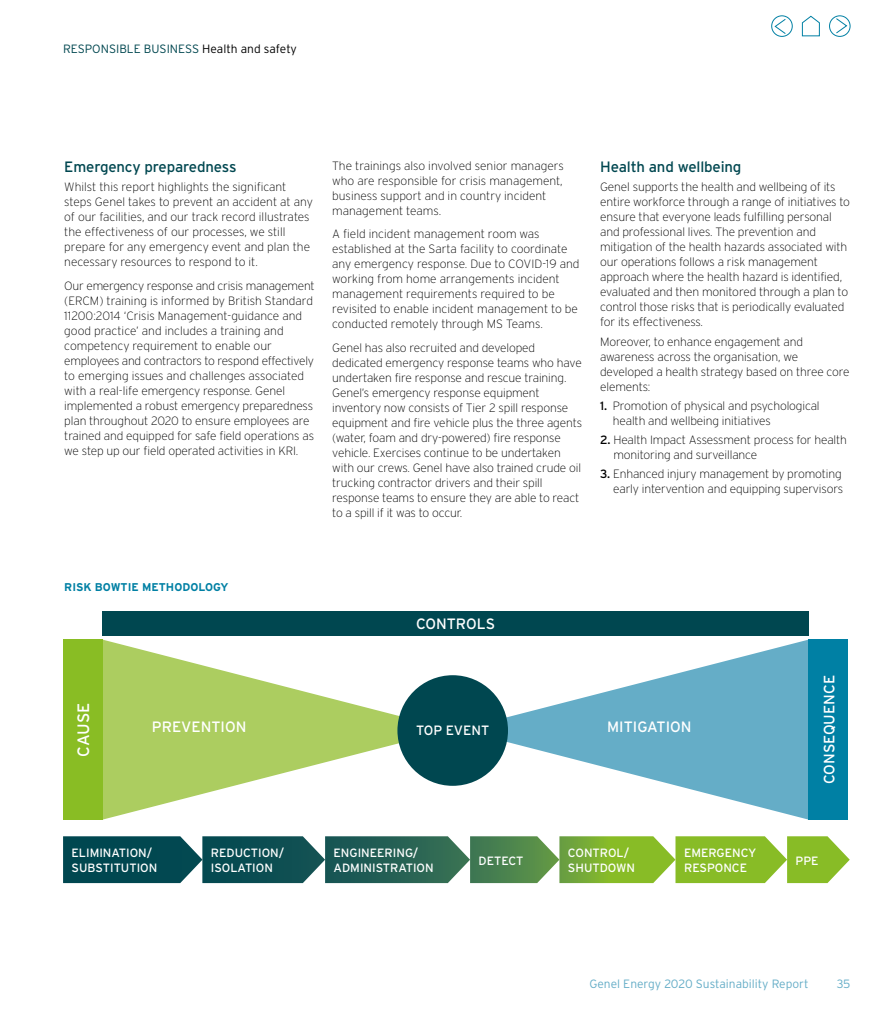
<style>
.page{position:relative;width:893px;height:1021px;background:#fff}
.page>*{position:absolute;margin:0;border:0;box-sizing:border-box;transform-origin:0 0}
.t1{font:16.5px "Interstate";letter-spacing:-.01em;color:#fff}
.t2{font:15px "Interstate";letter-spacing:-.01em;color:#004750}
.t3{font:15px "Interstate";color:#fff}
.t4{font:13.5px "Interstate";color:#fff}
.t5{font:200 12px/15px "Interstate";letter-spacing:-.01em;color:#000}
.t6{font:12px/15px "Interstate";color:#fff}
.t7{font:300 12px "Interstate";color:#65adc7}
.t8{font:300 12px "Interstate";color:#004750}
.t9{font:700 11.25px "Interstate";color:#0080a4}
.s1{color:#000}
.s2{font-weight:400}
</style>
<div class="page">
<svg style="left:63px;top:836px;width:787px;height:47px;background:#558a56"></svg>
<svg style="left:497px;top:639px;width:312px;height:180px;fill:#65adc7"></svg>
<svg style="left:102px;top:639px;width:312px;height:180px;fill:#accd60"></svg>
<div style="left:63px;top:639px;width:39px;height:180px;background:#89bd24"></div>
<div style="left:809px;top:639px;width:39px;height:180px;background:#0080a4"></div>
<div style="left:102px;top:611px;width:707px;height:24px;background:#004750"></div>
<div style="left:397px;top:675px;width:111px;height:110px;background:#004750;border-radius:50%"></div>
<svg style="left:829px;top:16px;width:21px;height:20px"></svg>
<div style="left:829px;top:15px;width:21px;height:22px;border:1px solid #0080a4;border-radius:50%"></div>
<svg style="left:835px;top:18px;width:13px;height:16px"></svg>
<svg style="left:772px;top:16px;width:20px;height:20px"></svg>
<div style="left:771px;top:15px;width:22px;height:22px;border:1px solid #0080a4;border-radius:50%"></div>
<svg style="left:774px;top:18px;width:12px;height:17px"></svg>
<svg style="left:802px;top:15px;width:18px;height:22px"></svg>
<p class="t8" style="left:63px;top:42px;width:235px">RESPONSIBLE BUSINESS <span class="s1">Health and safety</span></p>
<p class="t2" style="left:64px;top:158px;width:174px">Emergency preparedness</p>
<p class="t5" style="left:64px;top:180px;width:250px">Whilst this report highlights the significant steps Genel takes to prevent an accident at any of our facilities, and our track record illustrates the effectiveness of our processes, we still prepare for any emergency event and plan the necessary resources to respond to it.</p>
<p class="t5" style="left:64px;top:278px;width:252px">Our emergency response and crisis management (ERCM) training is informed by British Standard 11200:2014 ‘Crisis Management-guidance and good practice’ and includes a training and competency requirement to enable our employees and contractors to respond effectively to emerging issues and challenges associated with a real-life emergency response. Genel implemented a robust emergency preparedness plan throughout 2020 to ensure employees are trained and equipped for safe field operations as we step up our field operated activities in KRI.</p>
<p class="t5" style="left:332px;top:158px;width:233px">The trainings also involved senior managers who are responsible for crisis management, business support and in country incident management teams.</p>
<p class="t5" style="left:332px;top:226px;width:249px">A field incident management room was established at the Sarta facility to coordinate any emergency response. Due to COVID-19 and working from home arrangements incident management requirements required to be revisited to enable incident management to be conducted remotely through MS Teams.</p>
<p class="t5" style="left:332px;top:340px;width:251px">Genel has also recruited and developed dedicated emergency response teams who have undertaken fire response and rescue training.<br>Genel’s emergency response equipment inventory now consists of Tier 2 spill response equipment and fire vehicle plus the three agents (water, foam and dry-powered) fire response vehicle. Exercises continue to be undertaken with our crews. Genel have also trained crude oil trucking contractor drivers and their spill response teams to ensure they are able to react to a spill if it was to occur.</p>
<p class="t2" style="left:600px;top:158px;width:143px">Health and wellbeing</p>
<p class="t5" style="left:600px;top:180px;width:251px">Genel supports the health and wellbeing of its entire workforce through a range of initiatives to ensure that everyone leads fulfilling personal and professional lives. The prevention and mitigation of the health hazards associated with our operations follows a risk management approach where the health hazard is identified, evaluated and then monitored through a plan to control those risks that is periodically evaluated for its effectiveness.</p>
<p class="t5" style="left:600px;top:334px;width:251px">Moreover, to enhance engagement and awareness across the organisation, we developed a health strategy based on three core elements:</p>
<p class="t5" style="left:613px;top:398px;width:208px;text-indent:-13px"><span class="s2">1.</span> Promotion of physical and psychological health and wellbeing initiatives</p>
<p class="t5" style="left:613px;top:432px;width:235px;text-indent:-13px"><span class="s2">2.</span> Health Impact Assessment process for health monitoring and surveillance</p>
<p class="t5" style="left:600px;top:467px;width:245px;text-align:right"><span class="s2">3.</span> Enhanced injury management by promoting early intervention and equipping supervisors</p>
<p class="t9" style="left:64px;top:581px;width:166px">RISK BOWTIE METHODOLOGY</p>
<p class="t3" style="left:416px;top:615px;width:81px">CONTROLS</p>
<h1 class="t1" style="left:74px;top:756px;width:55px;rotate:-90deg">CAUSE</h1>
<p class="t3" style="left:152px;top:718px;width:96px">PREVENTION</p>
<p class="t4" style="left:416px;top:722px;width:75px">TOP EVENT</p>
<p class="t3" style="left:607px;top:718px;width:86px">MITIGATION</p>
<p class="t3" style="left:821px;top:784px;width:111px;rotate:-90deg">CONSEQUENCE</p>
<p class="t6" style="left:72px;top:845px;width:87px">ELIMINATION/<br>SUBSTITUTION</p>
<p class="t6" style="left:211px;top:845px;width:75px">REDUCTION/<br>ISOLATION</p>
<p class="t6" style="left:334px;top:845px;width:102px">ENGINEERING/<br>ADMINISTRATION</p>
<p class="t6" style="left:479px;top:852px;width:46px">DETECT</p>
<p class="t6" style="left:568px;top:845px;width:69px">CONTROL/<br>SHUTDOWN</p>
<p class="t6" style="left:684px;top:845px;width:74px">EMERGENCY<br>RESPONCE</p>
<p class="t6" style="left:796px;top:852px;width:25px">PPE</p>
<p class="t7" style="left:589px;top:977px;width:221px">Genel Energy 2020 Sustainability Report</p>
<p class="t7" style="left:837px;top:977px;width:15px">35</p>
</div>
